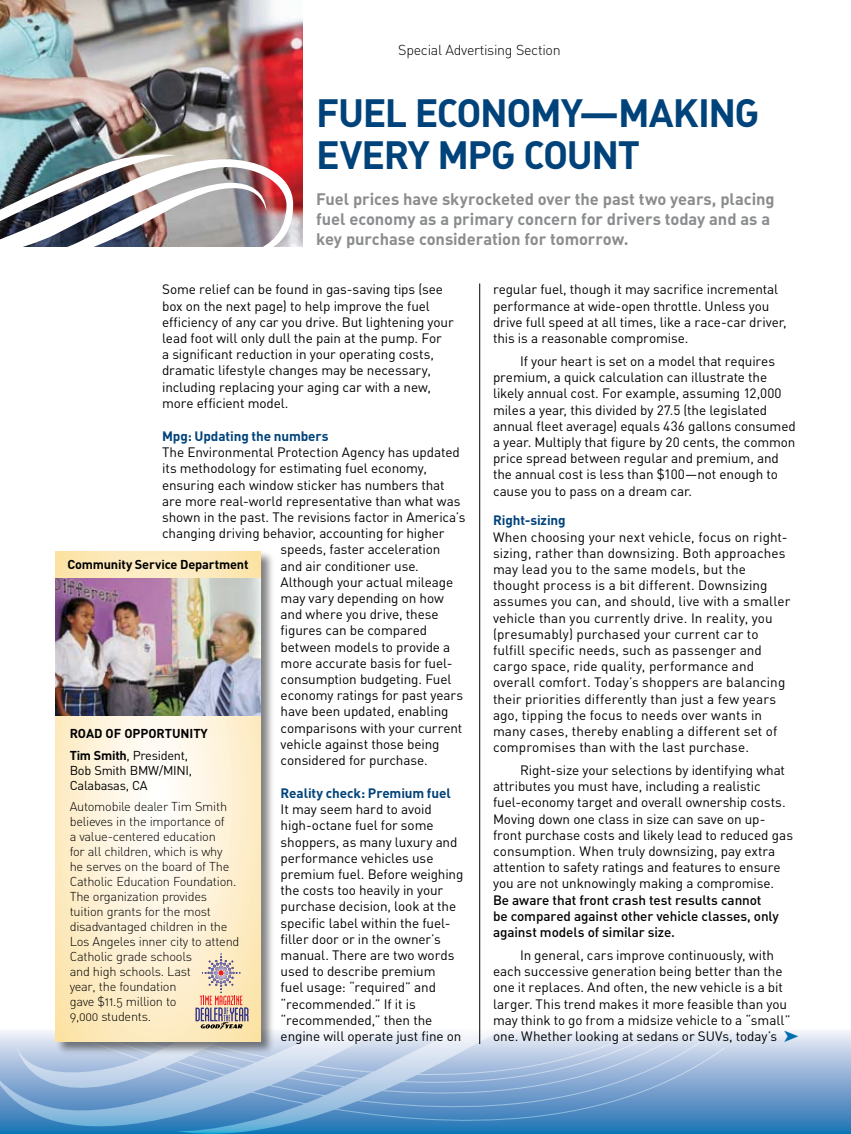
<style>
.page{position:relative;width:851px;height:1134px;background:#fff}
.page>*{position:absolute;margin:0;border:0;box-sizing:border-box;transform-origin:0 0}
.t1{font:39px/42px "DIN Bold Alternate";letter-spacing:-.035em;color:#00427a}
.t2{font:16.5px/19.8px "DIN Bold Alternate";color:#8a8c8e}
.t3{font:14.25px "DIN Light Alternate";letter-spacing:-.02em;color:#000}
.t4{font:13.5px/16.2px "DIN";letter-spacing:-.005em;color:#000}
.t5{font:13.5px/16.2px "DIN Medium Alternate";letter-spacing:-.005em;color:#000}
.t6{font:700 13.5px "DIN";letter-spacing:-.005em;color:#00427a}
.t7{font:12.75px/15px "DIN Light Alternate";letter-spacing:-.02em;color:#000}
.t8{font:12.75px/15px "DIN";letter-spacing:-.02em;color:#000}
.t9{font:700 12.75px "DIN";color:#000}
.t10{font:12.75px "DIN Bold Alternate";letter-spacing:-.005em;color:#000}
.s1{font-weight:700}
</style>
<div class="page">
<div style="left:0;top:1027px;width:850px;height:107px;background:linear-gradient(to bottom,#f8f1fa,#1e6eb2)"></div>
<svg style="left:0;top:971px;width:725px;height:163px"></svg>
<img style="left:0;top:0;width:303px;height:246px">
<img style="left:0;top:154px;width:293px;height:93px">
<hr style="left:479px;top:284px;width:1px;height:760px;background:#000">
<div style="left:54px;top:550px;width:222px;height:507px;background:#000;opacity:.5"></div>
<svg style="left:56px;top:551px;width:204px;height:490px;background:#fdf0d3"></svg>
<img style="left:56px;top:579px;width:204px;height:137px">
<svg style="left:195px;top:953px;width:53px;height:77px;background:#d6bdab"></svg>
<svg style="left:784px;top:1031px;width:14px;height:11px"></svg>
<p class="t3" style="left:398px;top:41px;width:164px">Special Advertising Section</p>
<h1 class="t1" style="left:316px;top:90px;width:444px">Fuel Economy—making every mpg count</h1>
<p class="t2" style="left:316px;top:188px;width:460px">Fuel prices have skyrocketed over the past two years, placing fuel economy as a primary concern for drivers today and as a key purchase consideration for tomorrow.</p>
<p class="t4" style="left:162px;top:281px;width:293px">Some relief can be found in gas-saving tips (see box on the next page) to help improve the fuel efficiency of any car you drive. But lightening your lead foot will only dull the pain at the pump. For<br>a significant reduction in your operating costs, dramatic lifestyle changes may be necessary, including replacing your aging car with a new, more efficient model.</p>
<p class="t6" style="left:162px;top:427px;width:168px">M pg: Updating the numbers</p>
<p class="t4" style="left:162px;top:444px;width:299px">The Environmental Protection Agency has updated</p>
<p class="t4" style="left:162px;top:460px;width:266px">its methodology for estimating fuel economy,</p>
<p class="t4" style="left:162px;top:476px;width:284px">ensuring each window sticker has numbers that</p>
<p class="t4" style="left:162px;top:493px;width:300px">are more real-world representative than what was</p>
<p class="t4" style="left:162px;top:509px;width:305px">shown in the past. The revisions factor in America’s</p>
<p class="t4" style="left:162px;top:525px;width:284px">changing driving behavior, accounting for higher</p>
<p class="t4" style="left:280px;top:541px;width:161px">speeds, faster acceleration</p>
<p class="t4" style="left:280px;top:557px;width:140px">and air conditioner use.</p>
<p class="t4" style="left:280px;top:574px;width:174px">Although your actual mileage</p>
<p class="t4" style="left:280px;top:590px;width:165px">may vary depending on how</p>
<p class="t4" style="left:280px;top:606px;width:160px">and where you drive, these</p>
<p class="t4" style="left:280px;top:622px;width:148px">figures can be compared</p>
<p class="t4" style="left:280px;top:638px;width:171px">between models to provide a</p>
<p class="t4" style="left:280px;top:655px;width:173px">more accurate basis for fuel-</p>
<p class="t4" style="left:280px;top:671px;width:172px">consumption budgeting. Fuel</p>
<p class="t4" style="left:280px;top:687px;width:184px">economy ratings for past years</p>
<p class="t4" style="left:280px;top:703px;width:169px">have been updated, enabling</p>
<p class="t4" style="left:280px;top:719px;width:183px">comparisons with your current</p>
<p class="t4" style="left:280px;top:736px;width:160px">vehicle against those being</p>
<p class="t4" style="left:280px;top:752px;width:148px">considered for purchase.</p>
<p class="t6" style="left:280px;top:784px;width:172px">Reality check: Premium fuel</p>
<p class="t4" style="left:280px;top:801px;width:184px">It may seem hard to avoid high-octane fuel for some shoppers, as many luxury and performance vehicles use premium fuel. Before weighing the costs too heavily in your purchase decision, look at the specific label within the fuel&shy;filler door or in the owner’s manual. There are two words used to describe premium<br>fuel usage: “required” and “recommended.” If it is “recommended,” then the engine will operate just fine on</p>
<p class="t9" style="left:67px;top:556px;width:183px">Community Service Department</p>
<p class="t10" style="left:70px;top:725px;width:140px">Road of Opportunity</p>
<p class="t8" style="left:70px;top:747px;width:124px"><span class="s1">Tim Smith</span>, President,<br>Bob Smith BMW/MINI,<br>Calabasas, CA</p>
<p class="t7" style="left:70px;top:799px;width:171px">Automobile dealer Tim Smith believes in the importance of<br>a value-centered education<br>for all children, which is why<br>he serves on the board of The<br>Catholic Education Foundation.<br>The organization provides tuition grants for the most disadvantaged children in the<br>Los Angeles inner city to attend<br>Catholic grade schools<br>and high schools. Last<br>year, the foundation<br>gave $11.5 million to<br>9,000 students.</p>
<p class="t4" style="left:493px;top:281px;width:295px">regular fuel, though it may sacrifice incremental performance at wide-open throttle. Unless you drive full speed at all times, like a race-car driver, this is a reasonable compromise.</p>
<p class="t4" style="left:493px;top:353px;width:304px;text-indent:27px">If your heart is set on a model that requires premium, a quick calculation can illustrate the likely annual cost. For example, assuming 12,000 miles a year, this divided by 27.5 (the legislated annual fleet average) equals 436 gallons consumed a year. Multiply that figure by 20 cents, the common price spread between regular and premium, and the annual cost is less than $100—not enough to cause you to pass on a dream car.</p>
<p class="t6" style="left:493px;top:512px;width:74px">Right-sizing</p>
<p class="t4" style="left:493px;top:528px;width:299px">When choosing your next vehicle, focus on right&shy;sizing, rather than downsizing. Both approaches may lead you to the same models, but the thought process is a bit different. Downsizing assumes you can, and should, live with a smaller vehicle than you currently drive. In reality, you (presumably) purchased your current car to fulfill specific needs, such as passenger and cargo space, ride quality, performance and overall comfort. Today’s shoppers are balancing their priorities differently than just a few years ago, tipping the focus to needs over wants in many cases, thereby enabling a different set of compromises than with the last purchase.</p>
<p class="t4" style="left:493px;top:762px;width:301px;text-indent:27px">Right-size your selections by identifying what attributes you must have, including a realistic fuel-economy target and overall ownership costs.<br>Moving down one class in size can save on up&shy;front purchase costs and likely lead to reduced gas consumption. When truly downsizing, pay extra attention to safety ratings and features to ensure you are not unknowingly making a compromise.</p>
<p class="t5" style="left:493px;top:891px;width:287px">Be aware that front crash test results cannot be compared against other vehicle classes, only against models of similar size.</p>
<p class="t4" style="left:493px;top:947px;width:299px;text-indent:27px">In general, cars improve continuously, with each successive generation being better than the one it replaces. And often, the new vehicle is a bit larger. This trend makes it more feasible than you may think to go from a midsize vehicle to a “small” one. Whether looking at sedans or SUVs, today’s</p>
</div>
